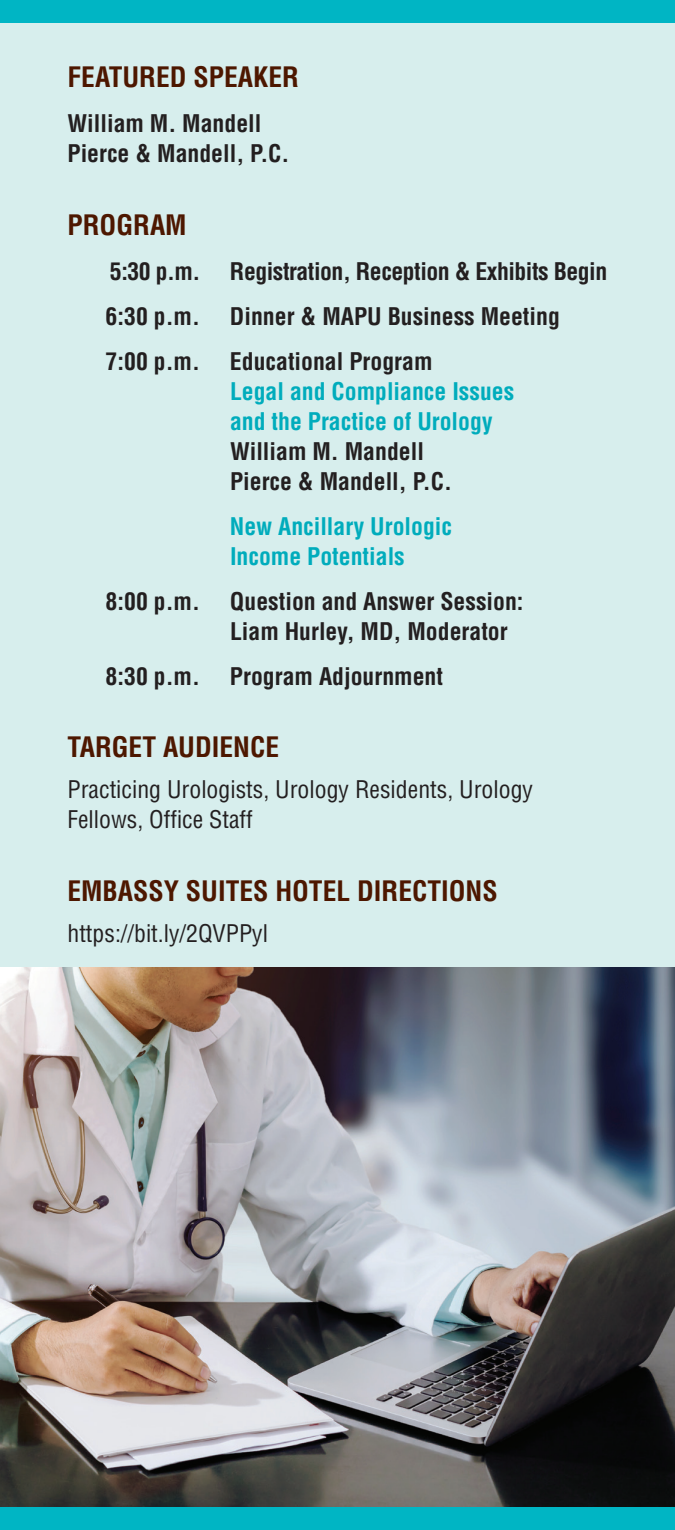
<style>
.page{position:relative;width:675px;height:1530px;background:#d7eeed}
.page>*{position:absolute;margin:0;border:0;box-sizing:border-box;transform-origin:0 0}
.Head2_11pt_caps{font:700 condensed 27.5px "Helvetica LT Std";color:#4d1700}
.Sans_Text{font:700 condensed 23.75px/30px "Helvetica LT Std";color:#231f20}
.Sans_Text-2{font:condensed 23.75px/30px "Helvetica LT Std";color:#231f20}
.Sans_Text-3{font:700 condensed 23.75px "Helvetica LT Std";letter-spacing:-.02em;color:#231f20}
.Sans_Text-4{font:700 condensed 23.75px/30px "Helvetica LT Std";color:#00acbc}
.s1{color:#00acbc}
</style>
<div class="page">
<img style="left:0;top:968px;width:675px;height:540px">
<div style="left:0;top:1508px;width:675px;height:22px;background:#00b5c4"></div>
<hr style="left:674px;top:0;width:1px;height:193px;background:#4d1700">
<div style="left:0;top:0;width:675px;height:22px;background:#00b5c4"></div>
<p class="Head2_11pt_caps" style="left:68px;top:60px;width:233px">FEATURED SPEAKER</p>
<p class="Sans_Text" style="left:68px;top:108px;width:223px">William M. Mandell<br>Pierce &amp; Mandell, P.C.</p>
<p class="Head2_11pt_caps" style="left:68px;top:207px;width:121px">PROGRAM</p>
<p class="Sans_Text-3" style="left:110px;top:256px;width:499px">5:30 p.m. Registration, Reception &amp; Exhibits Begin</p>
<p class="Sans_Text" style="left:106px;top:301px;width:96px">6:30 p.m.</p>
<p class="Sans_Text" style="left:230px;top:301px;width:331px">Dinner &amp; MAPU Business Meeting</p>
<p class="Sans_Text" style="left:106px;top:346px;width:96px">7:00 p.m.</p>
<p class="Sans_Text" style="left:230px;top:346px;width:286px">Educational Program<br><span class="s1">Legal and Compliance Issues and the Practice of Urology<br></span>William M. Mandell<br>Pierce &amp; Mandell, P.C.</p>
<p class="Sans_Text-4" style="left:230px;top:511px;width:224px">New Ancillary Urologic<br>Income Potentials</p>
<p class="Sans_Text" style="left:106px;top:586px;width:96px">8:00 p.m.</p>
<p class="Sans_Text" style="left:230px;top:586px;width:295px">Question and Answer Session:<br>Liam Hurley, MD, Moderator</p>
<p class="Sans_Text" style="left:106px;top:661px;width:96px">8:30 p.m.</p>
<p class="Sans_Text" style="left:230px;top:661px;width:215px">Program Adjournment</p>
<p class="Head2_11pt_caps" style="left:68px;top:730px;width:213px">TARGET AUDIENCE</p>
<p class="Sans_Text-2" style="left:68px;top:775px;width:467px">Practicing Urologists, Urology Residents, Urology<br>Fellows, Office Staff</p>
<p class="Head2_11pt_caps" style="left:68px;top:874px;width:432px">EMBASSY SUITES HOTEL DIRECTIONS</p>
<p class="Sans_Text-2" style="left:68px;top:918px;width:202px">https://bit.ly/2QVPPyl</p>
</div>
